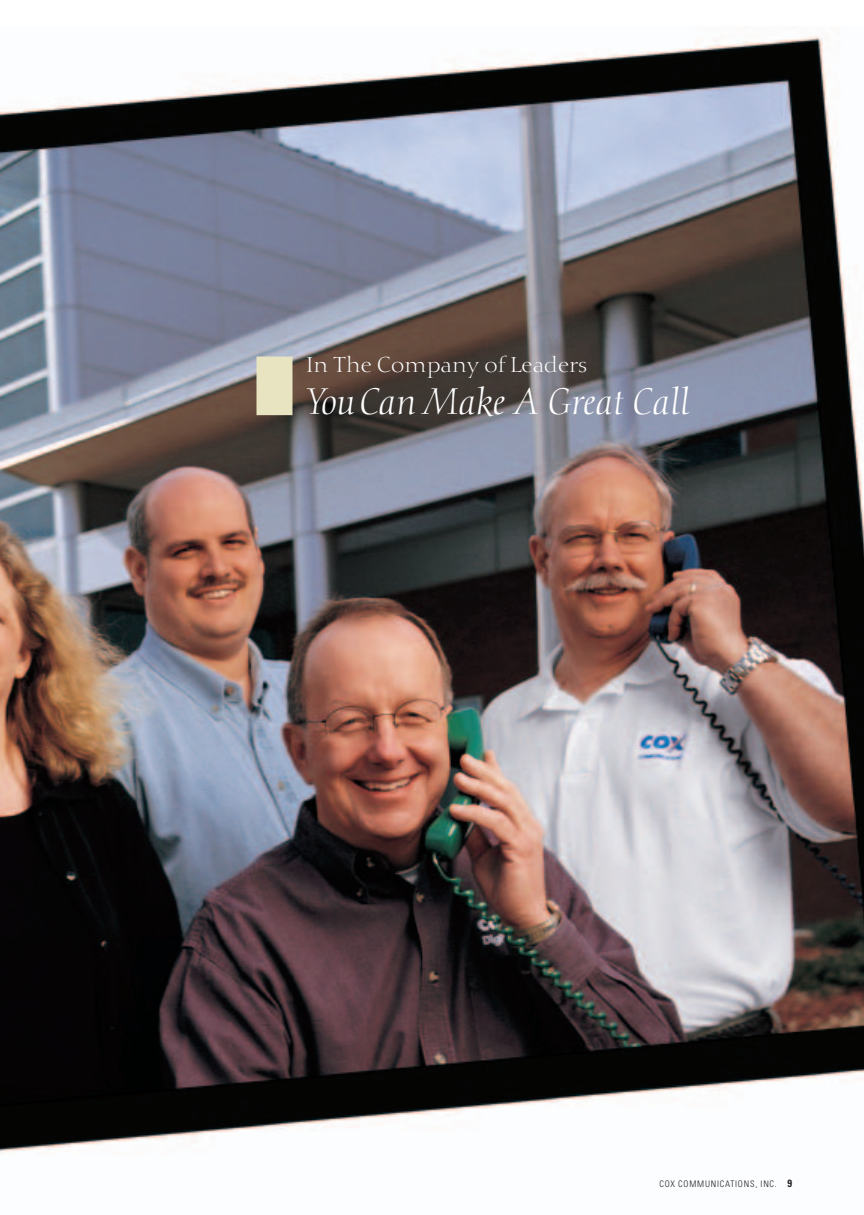
<style>
.page{position:relative;width:864px;height:1215px;background:#fff}
.page>*{position:absolute;margin:0;border:0;box-sizing:border-box;transform-origin:0 0}
.t1{font:italic 36px "Calligraphic 810 BT";color:#fff}
.t2{font:21px "Calligraphic 810 BT";color:#fff}
.t3{font:300 condensed 9px "Univers";letter-spacing:.09em;color:#231f20}
.s1{font-weight:700;font-size:10.5px}
</style>
<div class="page">
<img style="left:0;top:36px;width:864px;height:1117px">
<div style="left:257px;top:357px;width:36px;height:58px;background:#e8e4c2"></div>
<h2 class="t2" style="left:306px;top:356px;width:283px">In The Company of Leaders</h2>
<h1 class="t1" style="left:306px;top:386px;width:386px">YouCan Make A Great Call</h1>
<p class="t3" style="left:660px;top:1180px;width:134px">COX COMMUNICATIONS, INC. <span class="s1">9</span></p>
</div>
